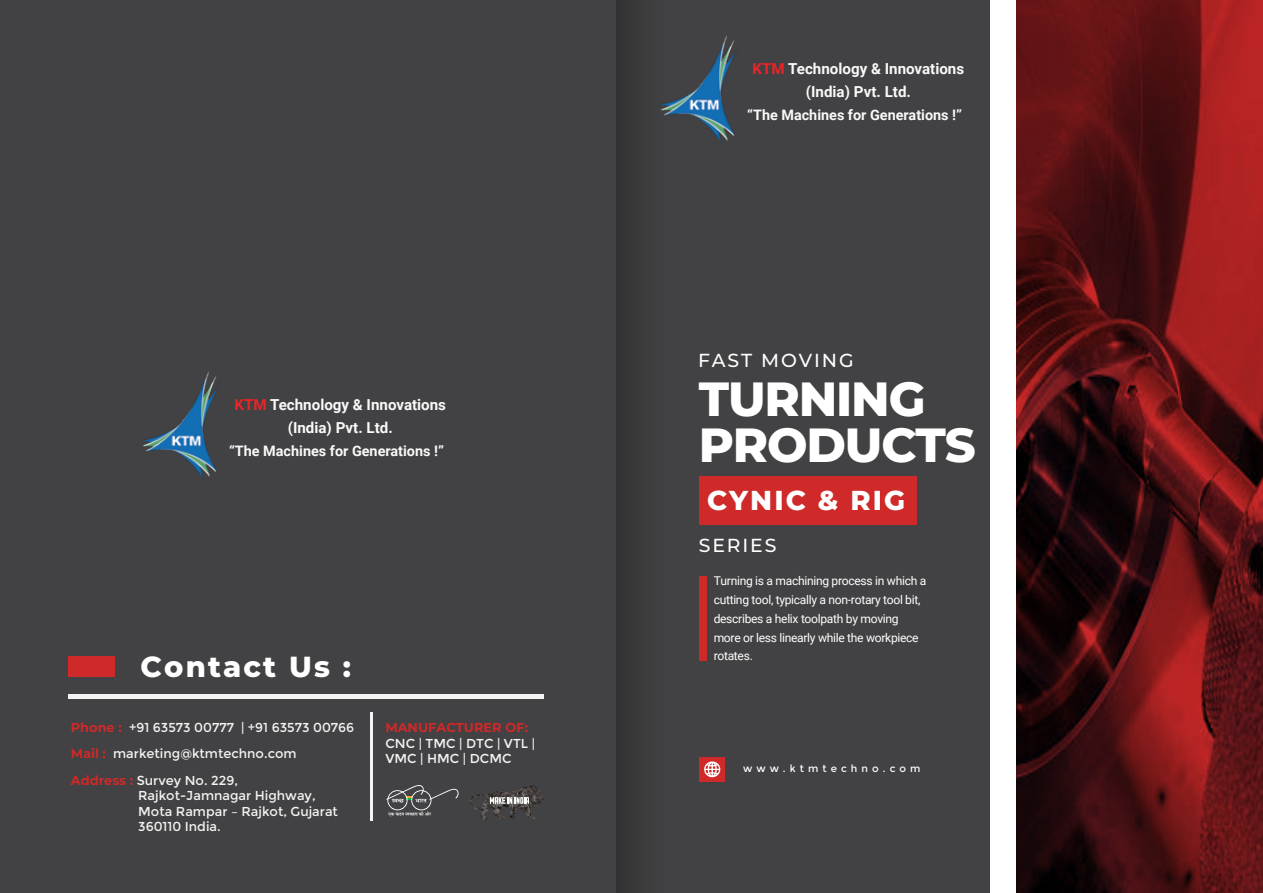
<style>
.page{position:relative;width:1263px;height:893px;background:#424143}
.page>*{position:absolute;margin:0;border:0;box-sizing:border-box;transform-origin:0 0}
.t1{font:800 47.85px/46.5px "Montserrat";letter-spacing:-.025em;color:#fff}
.t2{font:800 28.95px "Montserrat";letter-spacing:.075em;color:#fff}
.t3{font:800 27.3px "Montserrat";letter-spacing:.075em;color:#fff}
.t4{font:500 18.9px "Montserrat";letter-spacing:.1em;color:#fff}
.t5{font:700 15.15px/22.6px "Roboto";color:#f9f9fa;text-align:center}
.t6{font:700 14.4px "Roboto";color:#f9f9fa}
.t7{font:12.9px/15.5px "Montserrat";color:#f2f3f2}
.t8{font:100 12.9px "Montserrat";color:#cf2929}
.t9{font:12.15px/18.9px "Roboto";letter-spacing:-.025em;color:#fff}
.t10{font:10.2px "Montserrat";letter-spacing:.4em;color:#fff}
.s1{color:#eb2427}
.s2{font-weight:100;color:#cf2929}
</style>
<div class="page">
<div style="left:699px;top:757px;width:25px;height:25px;background:#cf2929"></div>
<div style="left:699px;top:576px;width:7px;height:85px;background:#cf2929"></div>
<div style="left:699px;top:477px;width:218px;height:48px;background:#cf2929"></div>
<img style="left:687px;top:36px;width:50px;height:106px">
<svg style="left:704px;top:761px;width:16px;height:16px"></svg>
<div style="left:68px;top:656px;width:46px;height:21px;background:#cf2929"></div>
<hr style="left:69px;top:694px;width:475px;height:4px;background:#f2f3f2">
<hr style="left:370px;top:712px;width:3px;height:109px;background:#f2f3f2">
<svg style="left:386px;top:785px;width:73px;height:32px"></svg>
<img style="left:469px;top:786px;width:65px;height:34px">
<svg style="left:490px;top:789px;width:48px;height:21px"></svg>
<div style="left:616px;top:0;width:71px;height:893px;background:#3e3d3f"></div>
<svg style="left:1015px;top:0;width:248px;height:893px;background:#581315"></svg>
<div style="left:990px;top:0;width:25px;height:893px;background:#fff"></div>
<img style="left:143px;top:372px;width:76px;height:106px">
<p class="t5" style="left:234px;top:393px;width:213px"><span class="s1">KTM</span> Technology &amp; Innovations (India) Pvt. Ltd.</p>
<p class="t6" style="left:229px;top:441px;width:216px">“The Machines for Generations !”</p>
<h2 class="t2" style="left:141px;top:647px;width:212px">Contact Us :</h2>
<p class="t7" style="left:71px;top:715px;width:285px;line-height:26.2px"><span class="s2">Phone :</span> +91 63573 00777 | +91 63573 00766<br><span class="s2">Mail :</span> marketing@ktmtechno.com<br><span class="s2">Address :</span> Survey No. 229,</p>
<p class="t7" style="left:138px;top:788px;width:201px">Rajkot-Jamnagar Highway,<br>Mota Rampar – Rajkot, Gujarat<br>360110 India.</p>
<p class="t8" style="left:385px;top:719px;width:144px">MANUFACTURER OF:</p>
<p class="t7" style="left:385px;top:735px;width:151px">CNC | TMC | DTC | VTL |<br>VMC | HMC | DCMC</p>
<p class="t5" style="left:752px;top:57px;width:213px"><span class="s1">KTM</span> Technology &amp; Innovations (India) Pvt. Ltd.</p>
<p class="t6" style="left:747px;top:105px;width:216px">“The Machines for Generations !”</p>
<h3 class="t4" style="left:698px;top:348px;width:157px">FAST MOVING</h3>
<h1 class="t1" style="left:699px;top:374px;width:278px">TURNING<br>PRODUCTS</h1>
<h3 class="t3" style="left:707px;top:482px;width:200px">CYNIC &amp; RIG</h3>
<h3 class="t4" style="left:699px;top:533px;width:79px">SERIES</h3>
<p class="t9" style="left:714px;top:570px;width:214px">Turning is a machining process in which a cutting tool, typically a non-rotary tool bit, describes a helix toolpath by moving more or less linearly while the workpiece rotates.</p>
<p class="t10" style="left:743px;top:762px;width:179px">www.ktmtechno.com</p>
</div>
